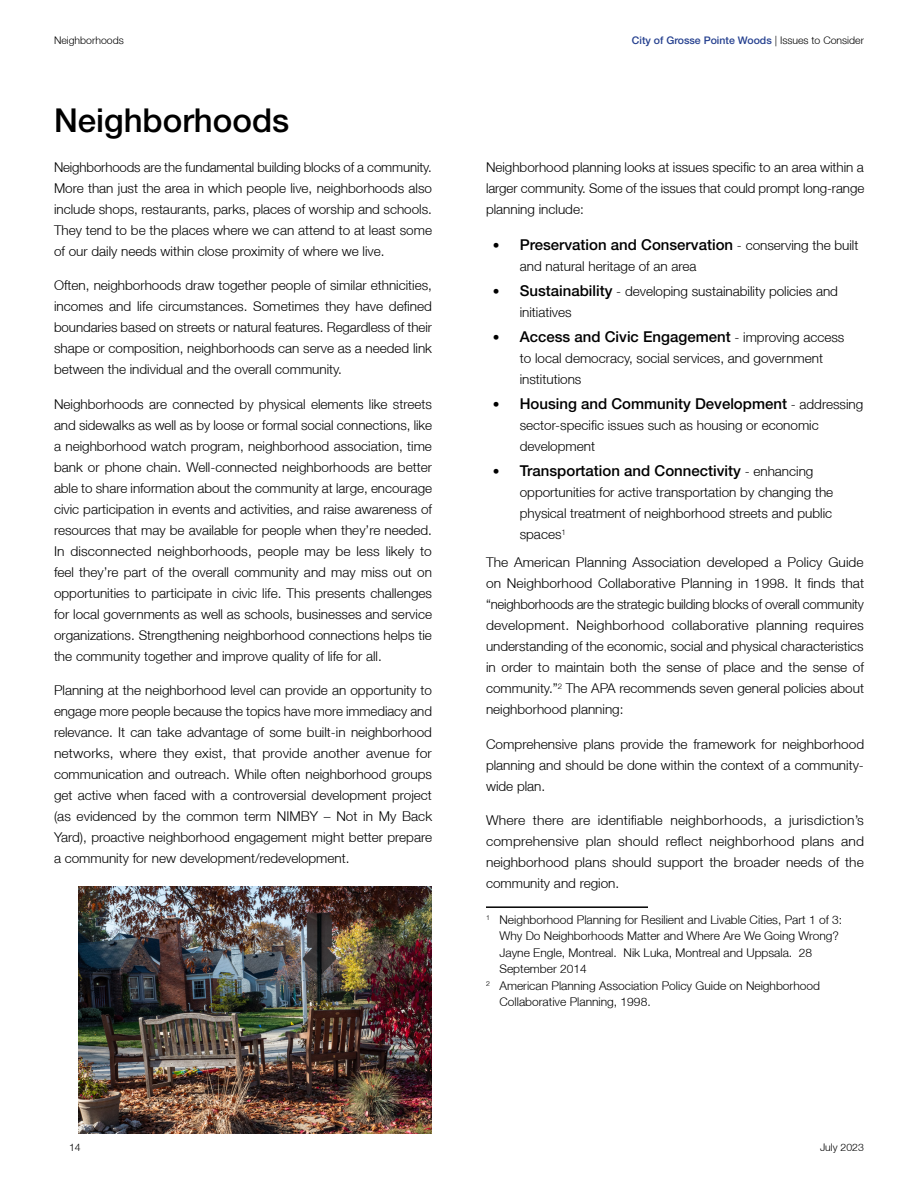
<style>
.page{position:relative;width:918px;height:1188px;background:#fff}
.page>*{position:absolute;margin:0;border:0;box-sizing:border-box;transform-origin:0 0}
.t1{font:500 33px "Helvetica Neue LT Std";color:#000}
.t2{font:500 15px "Helvetica Neue LT Std";color:#000}
.t3{font:300 13.5px/21px "Helvetica Neue LT";color:#000;text-align:justify}
.t4{font:300 12px "Helvetica Neue LT";color:#000}
.t5{font:500 10.5px "Helvetica Neue LT Std";color:#25408f}
.t6{font:300 10.5px "Helvetica Neue LT";color:#000}
.s1{font-family:"Helvetica Neue LT";font-weight:300;color:#000}
.s2{font-family:"Helvetica Neue LT";font-weight:300;font-size:13.5px}
.s3{font-family:"Helvetica Neue LT Std";font-weight:500;font-size:15px}
</style>
<div class="page">
<hr style="left:486px;top:906px;width:162px;height:2px;background:#000">
<img style="left:78px;top:887px;width:354px;height:247px">
<p class="t6" style="left:54px;top:34px;width:71px">Neighborhoods</p>
<p class="t5" style="left:632px;top:34px;width:234px">City of Grosse Pointe Woods <span class="s1">| Issues to Consider</span></p>
<h1 class="t1" style="left:54px;top:100px;width:237px">Neighborhoods</h1>
<p class="t3" style="left:54px;top:156px;width:380px">Neighborhoods are the fundamental building blocks of a community.<br>More than just the area in which people live, neighborhoods also include shops, restaurants, parks, places of worship and schools.<br>They tend to be the places where we can attend to at least some of our daily needs within close proximity of where we live.</p>
<p class="t3" style="left:54px;top:275px;width:380px">Often, neighborhoods draw together people of similar ethnicities, incomes and life circumstances. Sometimes they have defined boundaries based on streets or natural features. Regardless of their shape or composition, neighborhoods can serve as a needed link between the individual and the overall community.</p>
<p class="t3" style="left:54px;top:393px;width:380px">Neighborhoods are connected by physical elements like streets and sidewalks as well as by loose or formal social connections, like a neighborhood watch program, neighborhood association, time bank or phone chain. Well-connected neighborhoods are better able to share information about the community at large, encourage civic participation in events and activities, and raise awareness of resources that may be available for people when they’re needed.<br>In disconnected neighborhoods, people may be less likely to feel they’re part of the overall community and may miss out on opportunities to participate in civic life. This presents challenges for local governments as well as schools, businesses and service organizations. Strengthening neighborhood connections helps tie the community together and improve quality of life for all.</p>
<p class="t3" style="left:54px;top:680px;width:380px">Planning at the neighborhood level can provide an opportunity to engage more people because the topics have more immediacy and relevance. It can take advantage of some built-in neighborhood networks, where they exist, that provide another avenue for communication and outreach. While often neighborhood groups get active when faced with a controversial development project (as evidenced by the common term NIMBY – Not in My Back Yard), proactive neighborhood engagement might better prepare a community for new development/redevelopment.</p>
<p class="t3" style="left:486px;top:156px;width:380px">Neighborhood planning looks at issues specific to an area within a larger community. Some of the issues that could prompt long-range planning include:</p>
<p class="t2" style="left:493px;top:235px;width:367px"><span class="s2">•</span> Preservation and Conservation <span class="s2">- conserving the built</span></p>
<p class="t3" style="left:520px;top:255px;width:178px">and natural heritage of an area</p>
<p class="t3" style="left:520px;top:280px;width:320px;text-indent:-27px">• <span class="s3">Sustainability</span> - developing sustainability policies and initiatives</p>
<p class="t2" style="left:493px;top:328px;width:353px"><span class="s2">•</span> Access and Civic Engagement <span class="s2">- improving access</span></p>
<p class="t3" style="left:520px;top:347px;width:305px">to local democracy, social services, and government institutions</p>
<p class="t2" style="left:493px;top:395px;width:372px"><span class="s2">•</span> Housing and Community Development <span class="s2">- addressing</span></p>
<p class="t3" style="left:520px;top:415px;width:301px">sector-specific issues such as housing or economic development</p>
<p class="t2" style="left:493px;top:462px;width:322px"><span class="s2">•</span> Transportation and Connectivity <span class="s2">- enhancing</span></p>
<p class="t3" style="left:520px;top:482px;width:315px">opportunities for active transportation by changing the physical treatment of neighborhood streets and public spaces<sup>1</sup></p>
<p class="t3" style="left:486px;top:552px;width:380px">The American Planning Association developed a Policy Guide on Neighborhood Collaborative Planning in 1998. It finds that “neighborhoods are the strategic building blocks of overall community development. Neighborhood collaborative planning requires understanding of the economic, social and physical characteristics in order to maintain both the sense of place and the sense of community.”<sup>2</sup> The APA recommends seven general policies about neighborhood planning:</p>
<p class="t3" style="left:486px;top:733px;width:380px">Comprehensive plans provide the framework for neighborhood planning and should be done within the context of a community&shy;wide plan.</p>
<p class="t3" style="left:486px;top:810px;width:380px">Where there are identifiable neighborhoods, a jurisdiction’s comprehensive plan should reflect neighborhood plans and neighborhood plans should support the broader needs of the community and region.</p>
<p class="t4" style="left:486px;top:912px;width:358px"><sup>1</sup> Neighborhood Planning for Resilient and Livable Cities, Part 1 of 3:</p>
<p class="t4" style="left:500px;top:929px;width:341px">Why Do Neighborhoods Matter and Where Are We Going Wrong?</p>
<p class="t4" style="left:500px;top:945px;width:314px">Jayne Engle, Montreal. Nik Luka, Montreal and Uppsala. 28</p>
<p class="t4" style="left:500px;top:962px;width:89px">September 2014</p>
<p class="t4" style="left:486px;top:978px;width:336px"><sup>2</sup> American Planning Association Policy Guide on Neighborhood</p>
<p class="t4" style="left:500px;top:995px;width:153px">Collaborative Planning, 1998.</p>
<p class="t6" style="left:69px;top:1141px;width:13px">14</p>
<p class="t6" style="left:820px;top:1141px;width:45px">July 2023</p>
</div>
